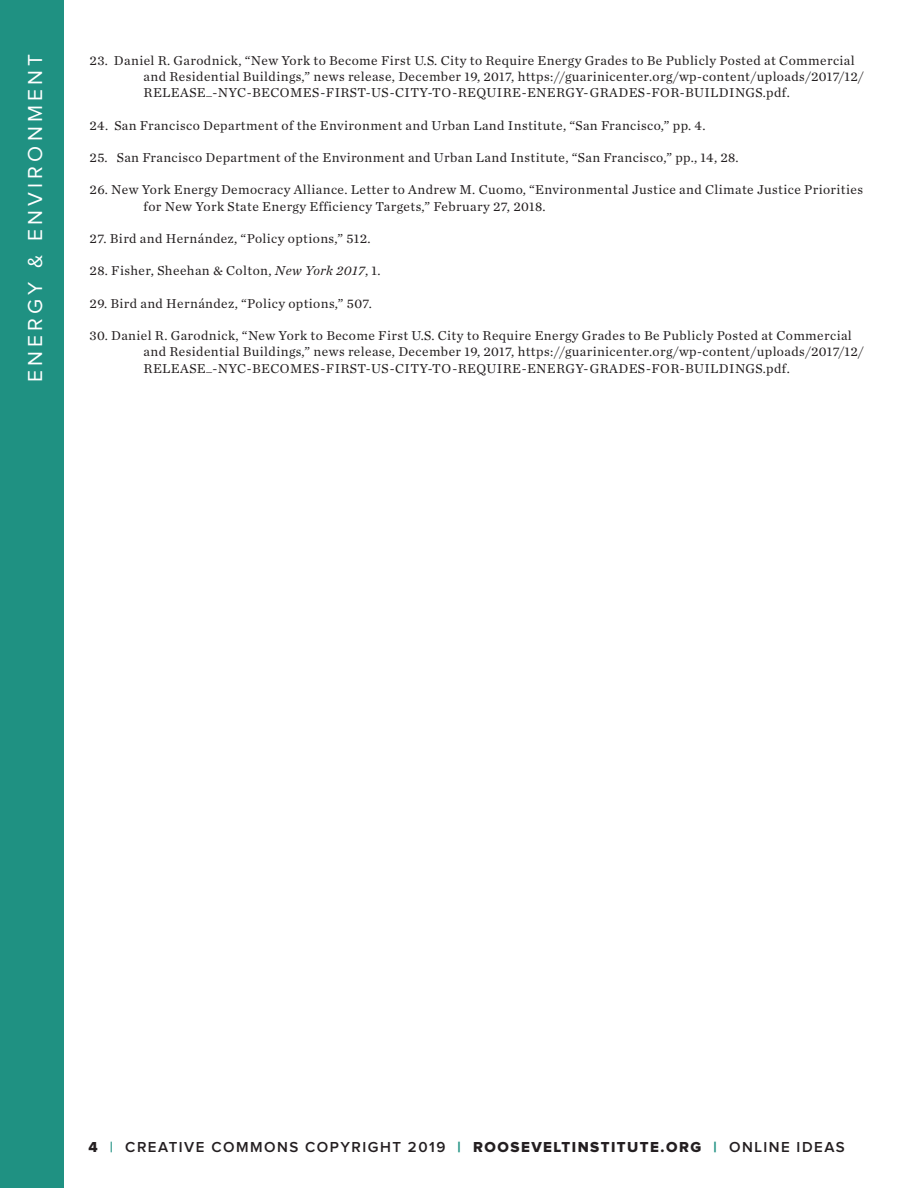
<style>
.page{position:relative;width:918px;height:1188px;background:#fff}
.page>*{position:absolute;margin:0;border:0;box-sizing:border-box;transform-origin:0 0}
.t1{font:21px "Proxima Nova";letter-spacing:.2em;color:#fff}
.t2{font:600 15px "Proxima Nova";letter-spacing:.1em;color:#241f21}
.Endnotes{font:13.5px/16.2px "Chronicle Text G1";letter-spacing:.03em;color:#231f20}
.s1{font-style:italic}
.s2{font-family:"Proxima Nova Extrabld";font-weight:400}
.s3{color:#1f9182}
.s4{font-family:"Proxima Nova Extrabld";font-weight:400;color:#1f9182}
</style>
<div class="page">
<div style="left:0;top:0;width:64px;height:1188px;background:#1f9182"></div>
<p class="t1" style="left:26px;top:382px;width:330px;rotate:-90deg">ENERGY &amp; ENVIRONMENT</p>
<p class="Endnotes" style="left:144px;top:51px;width:722px;text-indent:-54px">23. Daniel R. Garodnick, “New York to Become First U.S. City to Require Energy Grades to Be Publicly Posted at Commercial and Residential Buildings,” news release, December 19, 2017, https://guarinicenter.org/wp-content/uploads/2017/12/<br>RELEASE_-NYC-BECOMES-FIRST-US-CITY-TO-REQUIRE-ENERGY-GRADES-FOR-BUILDINGS.pdf.</p>
<p class="Endnotes" style="left:90px;top:116px;width:617px">24. San Francisco Department of the Environment and Urban Land Institute, “San Francisco,” pp. 4.</p>
<p class="Endnotes" style="left:90px;top:149px;width:651px">25. San Francisco Department of the Environment and Urban Land Institute, “San Francisco,” pp., 14, 28.</p>
<p class="Endnotes" style="left:144px;top:181px;width:721px;text-indent:-54px">26. New York Energy Democracy Alliance. Letter to Andrew M. Cuomo, “Environmental Justice and Climate Justice Priorities for New York State Energy Efficiency Targets,” February 27, 2018.</p>
<p class="Endnotes" style="left:90px;top:230px;width:283px">27. Bird and Hernández, “Policy options,” 512.</p>
<p class="Endnotes" style="left:90px;top:262px;width:293px">28. Fisher, Sheehan &amp; Colton, <span class="s1">New York 2017</span>, 1.</p>
<p class="Endnotes" style="left:90px;top:294px;width:284px">29. Bird and Hernández, “Policy options,” 507.</p>
<p class="Endnotes" style="left:144px;top:327px;width:722px;text-indent:-54px">30. Daniel R. Garodnick, “New York to Become First U.S. City to Require Energy Grades to Be Publicly Posted at Commercial and Residential Buildings,” news release, December 19, 2017, https://guarinicenter.org/wp-content/uploads/2017/12/<br>RELEASE_-NYC-BECOMES-FIRST-US-CITY-TO-REQUIRE-ENERGY-GRADES-FOR-BUILDINGS.pdf.</p>
<p class="t2" style="left:88px;top:1140px;width:758px"><span class="s2">4</span> <span class="s3">|</span> CREATIVE COMMONS COPYRIGHT 2019 <span class="s4">|</span> <span class="s2">ROOSEVELTINSTITUTE.ORG</span> <span class="s4">|</span> ONLINE IDEAS</p>
</div>
